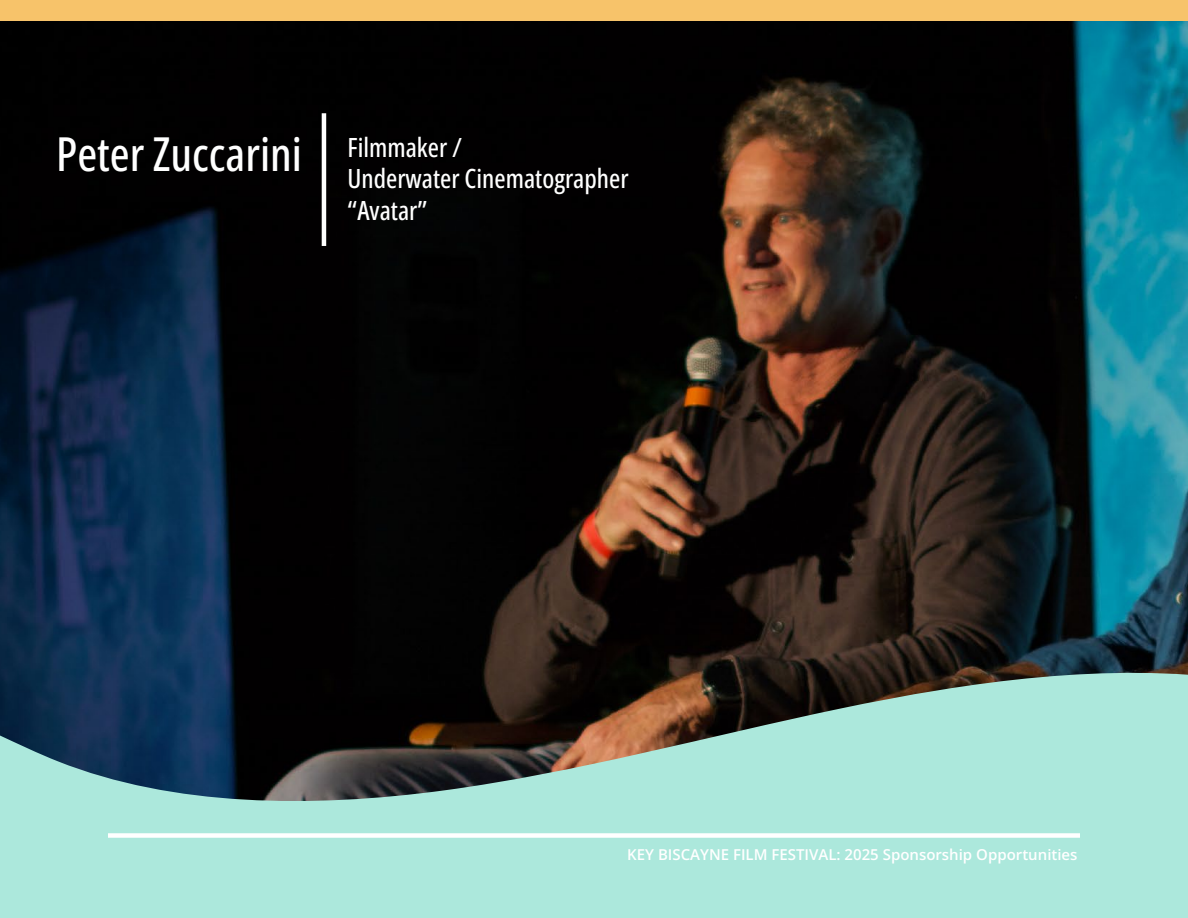
<style>
.page{position:relative;width:1188px;height:918px;background:#fff}
.page>*{position:absolute;margin:0;border:0;box-sizing:border-box;transform-origin:0 0}
.t1{font:500 46.8px "Open Sans Condensed";color:#fff}
.t2{font:500 26.4px/31.8px "Open Sans Condensed";color:#fff}
.t3{font:600 15px "Open Sans";color:#fff}
</style>
<div class="page">
<img style="left:0;top:21px;width:1188px;height:641px">
<div style="left:0;top:0;width:1188px;height:21px;background:#f7c36a"></div>
<svg style="left:0;top:662px;width:1188px;height:256px;background:#7fa7a1"></svg>
<div style="left:108px;top:833px;width:972px;height:5px;background:#fff"></div>
<hr style="left:322px;top:113px;width:4px;height:133px;background:#fff">
<h1 class="t1" style="left:56px;top:122px;width:407px">Peter Zuccarini <sup>Filmmaker</sup> <sup>/</sup></h1>
<h2 class="t2" style="left:348px;top:162px;width:283px">Underwater Cinematographer “Avatar”</h2>
<p class="t3" style="left:627px;top:845px;width:452px">KEY BISCAYNE FILM FESTIVAL: 2025 Sponsorship Opportunities</p>
</div>
